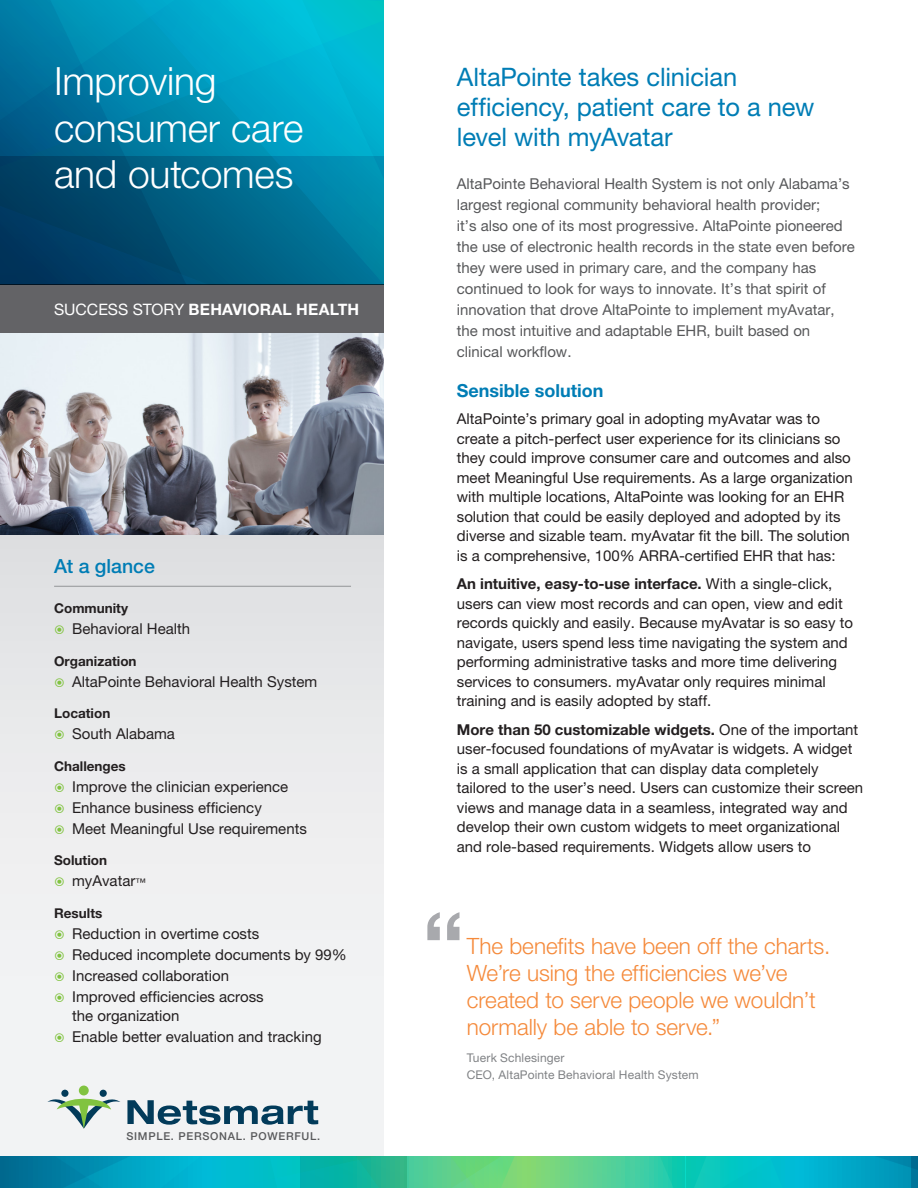
<style>
.page{position:relative;width:918px;height:1188px;background:#fff}
.page>*{position:absolute;margin:0;border:0;box-sizing:border-box;transform-origin:0 0}
.t1{font:500 99px "Helvetica Neue LT Pro";color:#a8a9ad}
.t2{font:300 39px/46.5px "Helvetica Neue LT Pro";letter-spacing:-.005em;color:#fff}
.t3{font:25.5px/30px "Helvetica Neue LT Pro";letter-spacing:-.005em;color:#007db5}
.t4{font:300 22.5px/27px "Helvetica Neue LT Pro";color:#f58a3b}
.t5{font:500 19.5px "Helvetica Neue LT Pro";color:#007db5}
.t6{font:700 18px "Helvetica Neue LT Pro";color:#007db5}
.t7{font:700 15.75px "Helvetica Neue LT Pro";letter-spacing:.01em;color:#fff}
.t8{font:15px/19.5px "Helvetica Neue LT Pro";color:#231f20}
.t9{font:15px/21px "Helvetica Neue LT Pro";color:#57585a}
.t10{font:700 13.5px "Helvetica Neue LT Pro";color:#231f20}
.t11{font:12px/16.5px "Helvetica Neue LT Pro";letter-spacing:.015em;color:#808285}
.t12{font:500 10.95px "Helvetica Neue LT Pro";letter-spacing:.065em;color:#58595b}
.s1{font-weight:400}
.s2{font-size:10.5px}
.s3{font-weight:700}
</style>
<div class="page">
<div style="left:0;top:487px;width:383px;height:701px;background:linear-gradient(to right,#ebecee,#ececee)"></div>
<svg style="left:127px;top:1100px;width:191px;height:25px"></svg>
<div style="left:61px;top:1090px;width:8px;height:7px;background:#023b5a;border-radius:50%"></div>
<div style="left:100px;top:1090px;width:7px;height:7px;background:#023b5a;border-radius:50%"></div>
<svg style="left:47px;top:1094px;width:73px;height:35px"></svg>
<div style="left:79px;top:1086px;width:10px;height:9px;background:#81c340;border-radius:50%"></div>
<svg style="left:0;top:1157px;width:918px;height:31px;background:#1db6ac"></svg>
<div style="left:0;top:284px;width:383px;height:50px;background:#636366"></div>
<svg style="left:241px;top:186px;width:142px;height:98px;background:#007497"></svg>
<svg style="left:0;top:186px;width:241px;height:98px;background:#00486d"></svg>
<svg style="left:0;top:0;width:383px;height:186px;background:#008eb2"></svg>
<img style="left:0;top:334px;width:383px;height:201px">
<hr style="left:54px;top:586px;width:297px;height:1px;background:#939598">
<svg style="left:55px;top:625px;width:9px;height:9px"></svg>
<svg style="left:55px;top:678px;width:9px;height:9px"></svg>
<svg style="left:55px;top:730px;width:9px;height:9px"></svg>
<svg style="left:55px;top:783px;width:9px;height:9px"></svg>
<svg style="left:55px;top:804px;width:9px;height:9px"></svg>
<svg style="left:55px;top:825px;width:9px;height:9px"></svg>
<svg style="left:55px;top:877px;width:9px;height:9px"></svg>
<svg style="left:55px;top:930px;width:9px;height:9px"></svg>
<svg style="left:55px;top:951px;width:9px;height:9px"></svg>
<svg style="left:55px;top:972px;width:9px;height:9px"></svg>
<svg style="left:55px;top:993px;width:9px;height:9px"></svg>
<svg style="left:55px;top:1033px;width:9px;height:9px"></svg>
<h2 class="t2" style="left:54px;top:57px;width:251px">Improving consumer care and outcomes</h2>
<p class="t7" style="left:54px;top:299px;width:307px"><span class="s1">SUCCESS STORY</span> BEHAVIORAL HEALTH</p>
<h3 class="t5" style="left:54px;top:554px;width:102px">At a glance</h3>
<p class="t10" style="left:54px;top:600px;width:75px">Community</p>
<p class="t8" style="left:72px;top:619px;width:120px">Behavioral Health</p>
<p class="t10" style="left:54px;top:653px;width:84px">Organization</p>
<p class="t8" style="left:72px;top:671px;width:247px">AltaPointe Behavioral Health System</p>
<p class="t10" style="left:54px;top:705px;width:58px">Location</p>
<p class="t8" style="left:72px;top:724px;width:104px">South Alabama</p>
<p class="t10" style="left:54px;top:758px;width:73px">Challenges</p>
<p class="t8" style="left:72px;top:776px;width:236px;line-height:21px">Improve the clinician experience<br>Enhance business efficiency<br>Meet Meaningful Use requirements</p>
<p class="t10" style="left:54px;top:852px;width:54px">Solution</p>
<p class="t8" style="left:72px;top:871px;width:75px">myAvatar<span class="s2">™</span></p>
<p class="t10" style="left:54px;top:905px;width:50px">Results</p>
<p class="t8" style="left:72px;top:923px;width:276px;line-height:21px">Reduction in overtime costs<br>Reduced incomplete documents by 99%<br>Increased collaboration<br>Improved efficiencies across</p>
<p class="t8" style="left:72px;top:1005px;width:251px;line-height:21px">the organization<br>Enable better evaluation and tracking</p>
<p class="t12" style="left:126px;top:1130px;width:195px">SIMPLE. PERSONAL. POWERFUL.</p>
<h3 class="t3" style="left:457px;top:61px;width:359px">AltaPointe takes clinician efficiency, patient care to a new level with myAvatar</h3>
<p class="t9" style="left:457px;top:173px;width:400px">AltaPointe Behavioral Health System is not only Alabama’s largest regional community behavioral health provider;<br>it’s also one of its most progressive. AltaPointe pioneered the use of electronic health records in the state even before they were used in primary care, and the company has continued to look for ways to innovate. It’s that spirit of innovation that drove AltaPointe to implement myAvatar, the most intuitive and adaptable EHR, built based on clinical workflow.</p>
<p class="t6" style="left:457px;top:380px;width:148px">Sensible solution</p>
<p class="t8" style="left:457px;top:409px;width:397px">AltaPointe’s primary goal in adopting myAvatar was to create a pitch-perfect user experience for its clinicians so they could improve consumer care and outcomes and also meet Meaningful Use requirements. As a large organization with multiple locations, AltaPointe was looking for an EHR solution that could be easily deployed and adopted by its diverse and sizable team. myAvatar fit the bill. The solution is a comprehensive, 100% ARRA-certified EHR that has:</p>
<p class="t8" style="left:457px;top:574px;width:398px"><span class="s3">An intuitive, easy-to-use interface.</span> With a single-click, users can view most records and can open, view and edit records quickly and easily. Because myAvatar is so easy to navigate, users spend less time navigating the system and performing administrative tasks and more time delivering services to consumers. myAvatar only requires minimal training and is easily adopted by staff.</p>
<p class="t8" style="left:457px;top:720px;width:408px"><span class="s3">More than 50 customizable widgets.</span> One of the important user-focused foundations of myAvatar is widgets. A widget is a small application that can display data completely tailored to the user’s need. Users can customize their screen views and manage data in a seamless, integrated way and develop their own custom widgets to meet organizational and role-based requirements. Widgets allow users to</p>
<h1 class="t1" style="left:421px;top:889px;width:45px">“</h1>
<h3 class="t4" style="left:467px;top:932px;width:365px">The benefits have been off the charts.<br>We’re using the efficiencies we’ve created to serve people we wouldn’t normally be able to serve.”</h3>
<p class="t11" style="left:467px;top:1050px;width:233px">Tuerk Schlesinger<br>CEO, AltaPointe Behavioral Health System</p>
</div>
